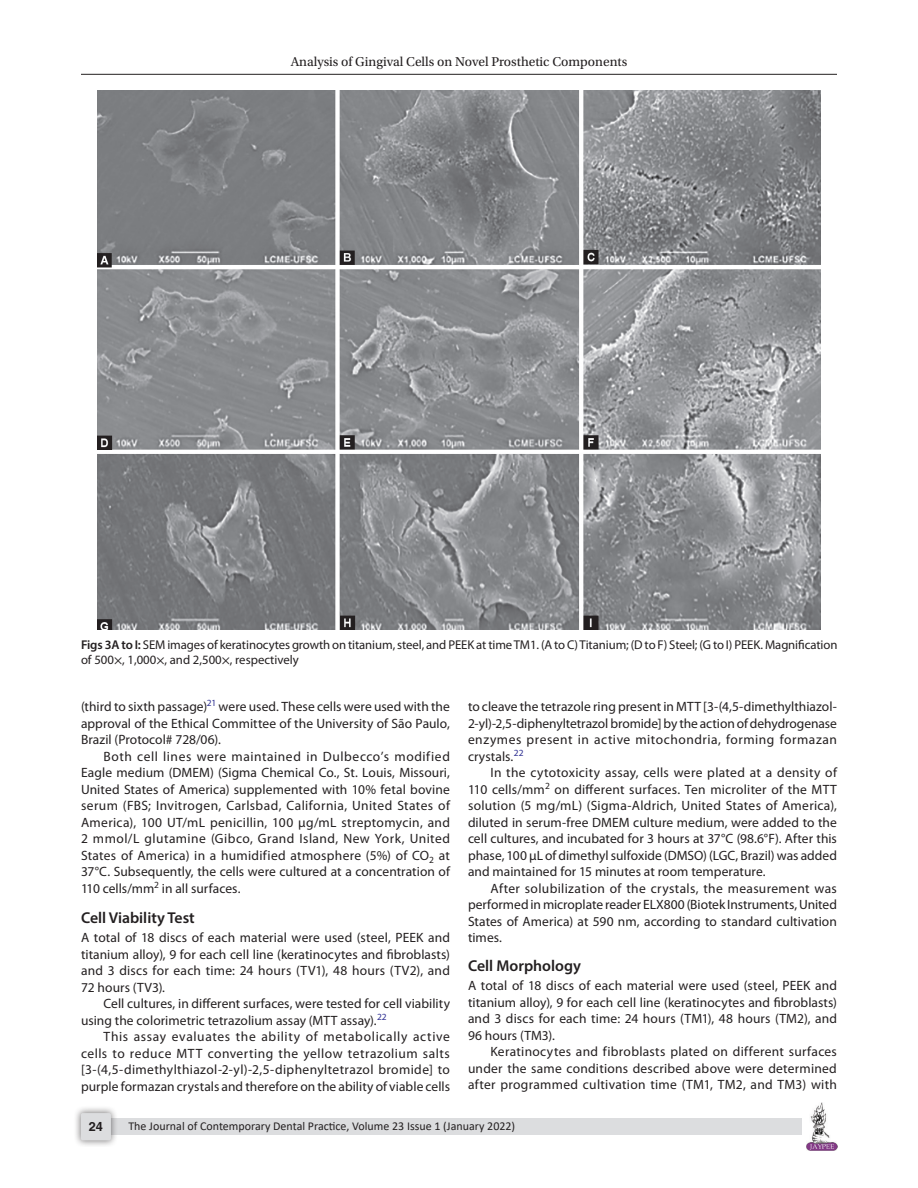
<style>
.page{position:relative;width:918px;height:1188px;background:#fff}
.page>*{position:absolute;margin:0;border:0;box-sizing:border-box;transform-origin:0 0}
.Head-2{font:600 15.75px "Myriad Pro";color:#231f20}
.Para-Indent{font:13.5px/16.5px "Myriad Pro";letter-spacing:.005em;color:#231f20;text-align:justify}
.Para-NoIndent{font:13.5px/16.5px "Myriad Pro";letter-spacing:.01em;color:#231f20;text-align:justify}
.t1{font:13.5px "Utopia Std";color:#231f20}
.FigCaption{font:12.75px/15.3px "Myriad Pro";letter-spacing:-.005em;color:#231f20}
.t2{font:700 12.75px "Helvetica LT Std";color:#231f20}
.t3{font:12px "Calibri";color:#231f20}
.s1{font-weight:600}
.s2{font-family:"STIX General"}
</style>
<div class="page">
<hr style="left:81px;top:74px;width:756px;height:1px;background:#231f20">
<img style="left:807px;top:1103px;width:30px;height:48px">
<div style="left:96px;top:1119px;width:706px;height:16px;background:#dcdddf"></div>
<div style="left:73px;top:1106px;width:45px;height:41px;background:#231f20;opacity:.61"></div>
<div style="left:81px;top:1113px;width:30px;height:27px;background:#dcdddf;border-radius:2px"></div>
<img style="left:97px;top:90px;width:724px;height:540px">
<p class="t1" style="left:291px;top:55px;width:338px">Analysis of Gingival Cells on Novel Prosthetic Components</p>
<p class="FigCaption" style="left:81px;top:636px;width:758px"><span class="s1">Figs 3A to I:</span> SEM images of keratinocytes growth on titanium, steel, and PEEK at time TM1. (A to C) Titanium; (D to F) Steel; (G to I) PEEK. Magnification of 500<span class="s2">×</span>, 1,000<span class="s2">×</span>, and 2,500<span class="s2">×</span>, respectively</p>
<p class="Para-NoIndent" style="left:81px;top:698px;width:371px">(third to sixth passage)<sup>21</sup> were used. These cells were used with the approval of the Ethical Committee of the University of São Paulo, Brazil (Protocol# 728/06).</p>
<p class="Para-Indent" style="left:81px;top:748px;width:371px;text-indent:22px">Both cell lines were maintained in Dulbecco’s modified Eagle medium (DMEM) (Sigma Chemical Co., St. Louis, Missouri, United States of America) supplemented with 10% fetal bovine serum (FBS; Invitrogen, Carlsbad, California, United States of America), 100 UT/mL penicillin, 100 μg/mL streptomycin, and 2 mmol/L glutamine (Gibco, Grand Island, New York, United States of America) in a humidified atmosphere (5%) of CO<sub>2</sub> at 37°C. Subsequently, the cells were cultured at a concentration of 110 cells/mm<sup>2</sup> in all surfaces.</p>
<p class="Head-2" style="left:81px;top:908px;width:115px">Cell Viability Test</p>
<p class="Para-NoIndent" style="left:81px;top:929px;width:371px">A total of 18 discs of each material were used (steel, PEEK and titanium alloy), 9 for each cell line (keratinocytes and fibroblasts) and 3 discs for each time: 24 hours (TV1), 48 hours (TV2), and 72 hours (TV3).</p>
<p class="Para-Indent" style="left:81px;top:995px;width:371px;text-indent:22px">Cell cultures, in different surfaces, were tested for cell viability using the colorimetric tetrazolium assay (MTT assay).<sup>22</sup></p>
<p class="Para-Indent" style="left:81px;top:1028px;width:371px;text-indent:22px">This assay evaluates the ability of metabolically active cells to reduce MTT converting the yellow tetrazolium salts [3-(4,5-dimethylthiazol-2-yl)-2,5-diphenyltetrazol bromide] to purple formazan crystals and therefore on the ability of viable cells</p>
<p class="Para-Indent" style="left:468px;top:698px;width:371px">to cleave the tetrazole ring present in MTT [3-(4,5-dimethylthiazol-2-yl)-2,5-diphenyltetrazol bromide] by the action of dehydrogenase enzymes present in active mitochondria, forming formazan crystals.<sup>22</sup></p>
<p class="Para-Indent" style="left:468px;top:764px;width:371px;text-indent:22px">In the cytotoxicity assay, cells were plated at a density of 110 cells/mm<sup>2</sup> on different surfaces. Ten microliter of the MTT solution (5 mg/mL) (Sigma-Aldrich, United States of America), diluted in serum-free DMEM culture medium, were added to the cell cultures, and incubated for 3 hours at 37°C (98.6°F). After this phase, 100 μL of dimethyl sulfoxide (DMSO) (LGC, Brazil) was added and maintained for 15 minutes at room temperature.</p>
<p class="Para-Indent" style="left:468px;top:880px;width:371px;text-indent:22px">After solubilization of the crystals, the measurement was performed in microplate reader ELX800 (Biotek Instruments, United States of America) at 590 nm, according to standard cultivation times.</p>
<p class="Head-2" style="left:468px;top:956px;width:115px">Cell Morphology</p>
<p class="Para-NoIndent" style="left:468px;top:977px;width:371px">A total of 18 discs of each material were used (steel, PEEK and titanium alloy), 9 for each cell line (keratinocytes and fibroblasts) and 3 discs for each time: 24 hours (TM1), 48 hours (TM2), and 96 hours (TM3).</p>
<p class="Para-Indent" style="left:468px;top:1043px;width:370px;text-indent:22px">Keratinocytes and fibroblasts plated on different surfaces under the same conditions described above were determined after programmed cultivation time (TM1, TM2, and TM3) with</p>
<p class="t2" style="left:89px;top:1119px;width:16px">24</p>
<p class="t3" style="left:128px;top:1117px;width:388px">The Journal of Contemporary Dental Practice, Volume 23 Issue 1 (January 2022)</p>
</div>
